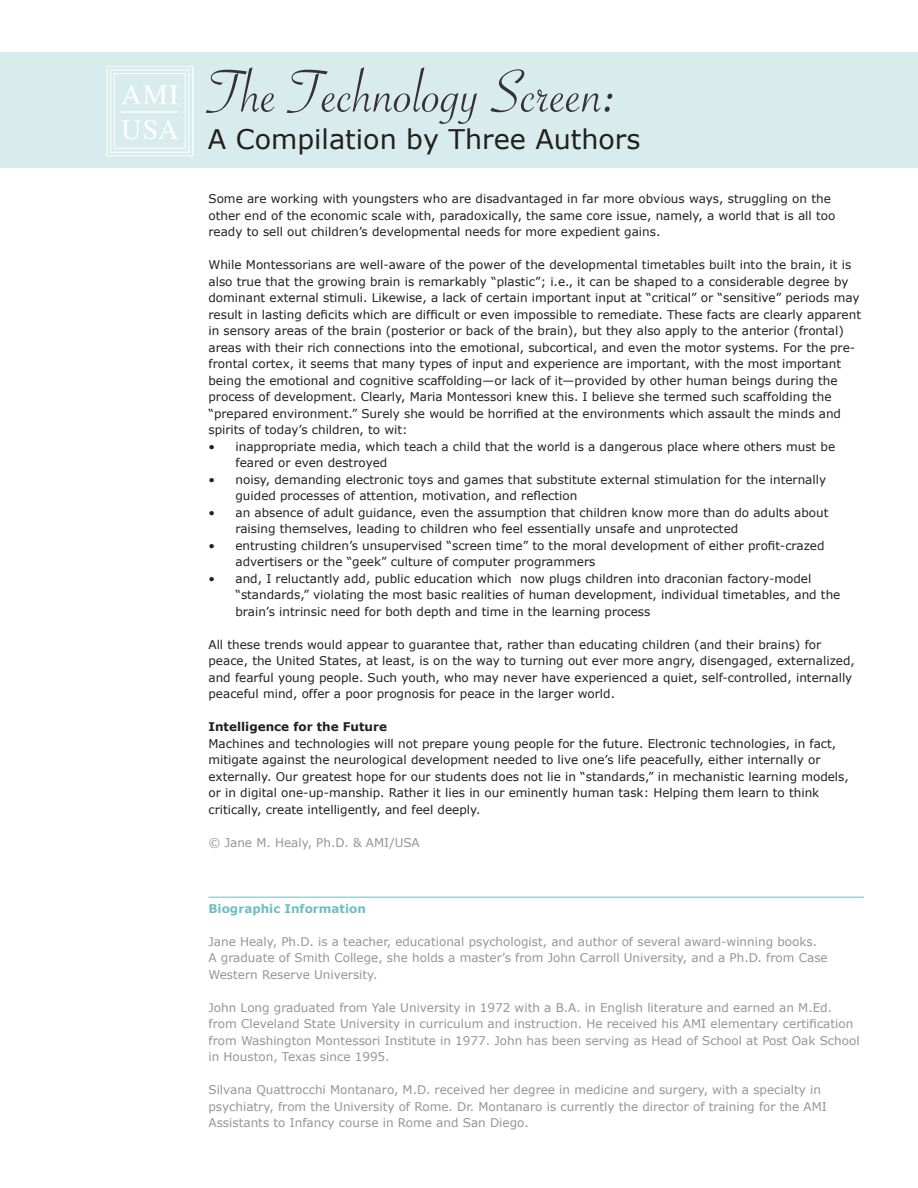
<style>
.page{position:relative;width:918px;height:1188px;background:#fff}
.page>*{position:absolute;margin:0;border:0;box-sizing:border-box;transform-origin:0 0}
.t1{font:64.5px "Savoye Let Plain";color:#372f39}
.t2{font:27px "Verdana";color:#231f20}
.t3{font:12px/16.5px "Verdana";color:#231f20}
.t4{font:12px/16.5px "Verdana";color:#939598}
.t5{font:700 12px "Verdana";color:#231f20}
.t6{font:700 12px "Verdana";color:#6ebec2}
</style>
<div class="page">
<div style="left:0;top:52px;width:918px;height:116px;background:#d9eced"></div>
<img style="left:106px;top:66px;width:87px;height:90px">
<hr style="left:208px;top:897px;width:656px;height:1px;background:#6ebec2">
<h1 class="t1" style="left:208px;top:49px;width:412px">The Technology Screen:</h1>
<h2 class="t2" style="left:208px;top:122px;width:434px">A Compilation by Three Authors</h2>
<p class="t3" style="left:208px;top:190px;width:628px">Some are working with youngsters who are disadvantaged in far more obvious ways, struggling on the other end of the economic scale with, paradoxically, the same core issue, namely, a world that is all too ready to sell out children’s developmental needs for more expedient gains.</p>
<p class="t3" style="left:208px;top:256px;width:654px">While Montessorians are well-aware of the power of the developmental timetables built into the brain, it is also true that the growing brain is remarkably “plastic”; i.e., it can be shaped to a considerable degree by dominant external stimuli. Likewise, a lack of certain important input at “critical” or “sensitive” periods may result in lasting deficits which are difficult or even impossible to remediate. These facts are clearly apparent in sensory areas of the brain (posterior or back of the brain), but they also apply to the anterior (frontal) areas with their rich connections into the emotional, subcortical, and even the motor systems. For the pre&shy;frontal cortex, it seems that many types of input and experience are important, with the most important being the emotional and cognitive scaffolding—or lack of it—provided by other human beings during the process of development. Clearly, Maria Montessori knew this. I believe she termed such scaffolding the “prepared environment.” Surely she would be horrified at the environments which assault the minds and spirits of today’s children, to wit:</p>
<p class="t3" style="left:236px;top:438px;width:601px;text-indent:-27px">• inappropriate media, which teach a child that the world is a dangerous place where others must be feared or even destroyed</p>
<p class="t3" style="left:236px;top:471px;width:592px;text-indent:-27px">• noisy, demanding electronic toys and games that substitute external stimulation for the internally guided processes of attention, motivation, and reflection</p>
<p class="t3" style="left:236px;top:504px;width:594px;text-indent:-27px">• an absence of adult guidance, even the assumption that children know more than do adults about raising themselves, leading to children who feel essentially unsafe and unprotected</p>
<p class="t3" style="left:236px;top:537px;width:591px;text-indent:-27px">• entrusting children’s unsupervised “screen time” to the moral development of either profit-crazed advertisers or the “geek” culture of computer programmers</p>
<p class="t3" style="left:236px;top:570px;width:606px;text-indent:-27px">• and, I reluctantly add, public education which now plugs children into draconian factory-model “standards,” violating the most basic realities of human development, individual timetables, and the brain’s intrinsic need for both depth and time in the learning process</p>
<p class="t3" style="left:208px;top:636px;width:648px">All these trends would appear to guarantee that, rather than educating children (and their brains) for peace, the United States, at least, is on the way to turning out ever more angry, disengaged, externalized, and fearful young people. Such youth, who may never have experienced a quiet, self-controlled, internally peaceful mind, offer a poor prognosis for peace in the larger world.</p>
<p class="t5" style="left:208px;top:719px;width:180px">Intelligence for the Future</p>
<p class="t3" style="left:208px;top:735px;width:642px">Machines and technologies will not prepare young people for the future. Electronic technologies, in fact, mitigate against the neurological development needed to live one’s life peacefully, either internally or externally. Our greatest hope for our students does not lie in “standards,” in mechanistic learning models, or in digital one-up-manship. Rather it lies in our eminently human task: Helping them learn to think critically, create intelligently, and feel deeply.</p>
<p class="t4" style="left:208px;top:834px;width:213px">© Jane M. Healy, Ph.D. &amp; AMI/USA</p>
<p class="t6" style="left:208px;top:901px;width:159px">Biographic Information</p>
<p class="t4" style="left:208px;top:933px;width:621px">Jane Healy, Ph.D. is a teacher, educational psychologist, and author of several award-winning books.<br>A graduate of Smith College, she holds a master’s from John Carroll University, and a Ph.D. from Case<br>Western Reserve University.</p>
<p class="t4" style="left:208px;top:999px;width:653px">John Long graduated from Yale University in 1972 with a B.A. in English literature and earned an M.Ed. from Cleveland State University in curriculum and instruction. He received his AMI elementary certification from Washington Montessori Institute in 1977. John has been serving as Head of School at Post Oak School in Houston, Texas since 1995.</p>
<p class="t4" style="left:208px;top:1081px;width:620px">Silvana Quattrocchi Montanaro, M.D. received her degree in medicine and surgery, with a specialty in psychiatry, from the University of Rome. Dr. Montanaro is currently the director of training for the AMI<br>Assistants to Infancy course in Rome and San Diego.</p>
</div>
